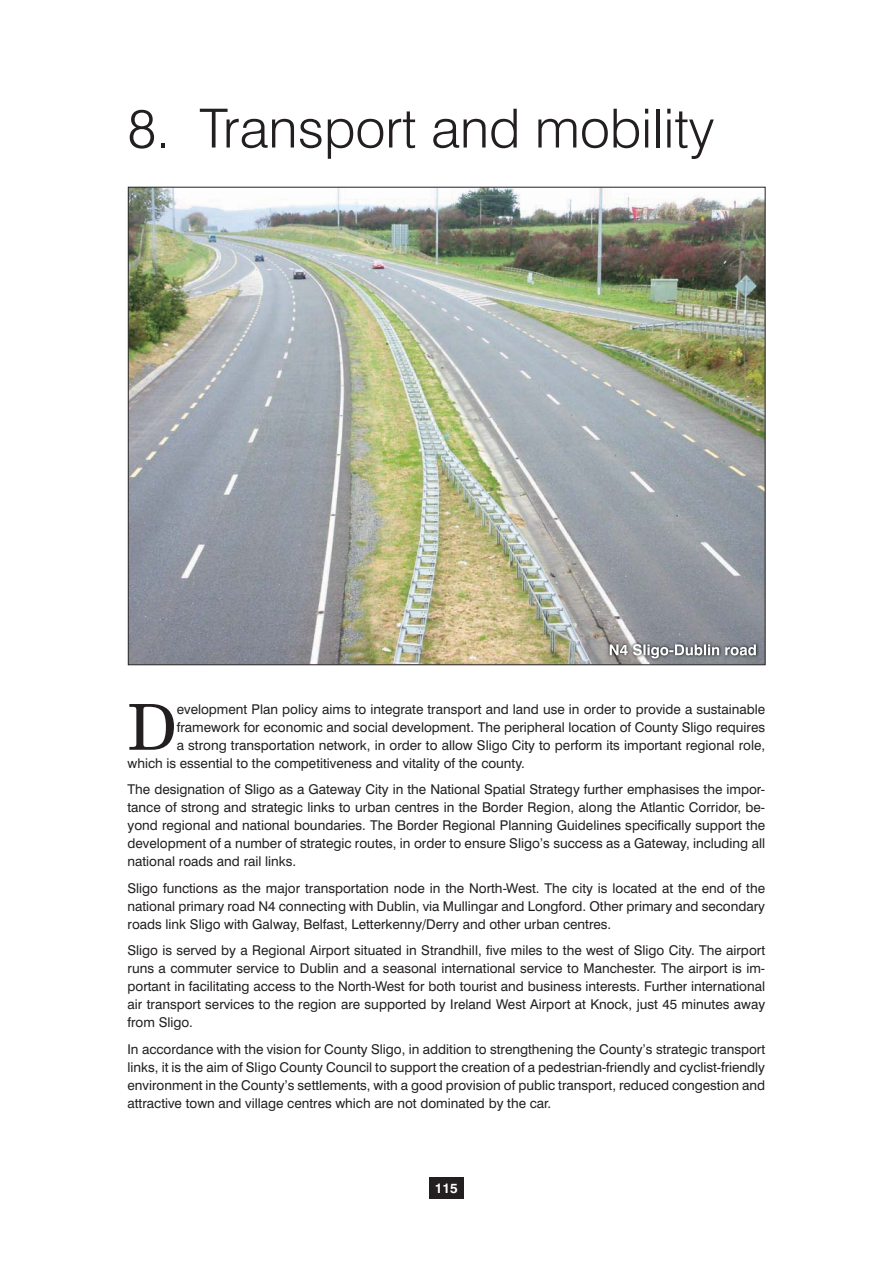
<style>
.page{position:relative;width:893px;height:1263px;background:#fff}
.page>*{position:absolute;margin:0;border:0;box-sizing:border-box;transform-origin:0 0}
.t1{font:63.3px "New Century Schlbk";color:#231f20}
.t2{font:300 54px "Swiss 721 BT";color:#231f20}
.t3{font:13.5px/18px "Swiss 721 BT";color:#231f20;text-align:justify}
.t4{font:700 13.5px "Swiss 721 BT";color:#fff}
</style>
<div class="page">
<div style="left:429px;top:1177px;width:35px;height:22px;background:#231f20"></div>
<img style="left:130px;top:189px;width:633px;height:474px">
<img style="left:606px;top:641px;width:153px;height:21px">
<svg style="left:610px;top:644px;width:146px;height:14px"></svg>
<h2 class="t2" style="left:128px;top:109px;width:588px">8. Transport and mobility</h2>
<h1 class="t1" style="left:128px;top:703px;width:51px">D</h1>
<p class="t3" style="left:177px;top:701px;width:590px">evelopment Plan policy aims to integrate transport and land use in order to provide a sustainable</p>
<p class="t3" style="left:177px;top:719px;width:590px">framework for economic and social development. The peripheral location of County Sligo requires</p>
<p class="t3" style="left:177px;top:737px;width:590px">a strong transportation network, in order to allow Sligo City to perform its important regional role,</p>
<p class="t3" style="left:128px;top:755px;width:399px">which is essential to the competitiveness and vitality of the county.</p>
<p class="t3" style="left:128px;top:782px;width:639px">The designation of Sligo as a Gateway City in the National Spatial Strategy further emphasises the impor&shy;tance of strong and strategic links to urban centres in the Border Region, along the Atlantic Corridor, be&shy;yond regional and national boundaries. The Border Regional Planning Guidelines specifically support the development of a number of strategic routes, in order to ensure Sligo’s success as a Gateway, including all national roads and rail links.</p>
<p class="t3" style="left:128px;top:880px;width:639px">Sligo functions as the major transportation node in the North-West. The city is located at the end of the national primary road N4 connecting with Dublin, via Mullingar and Longford. Other primary and secondary roads link Sligo with Galway, Belfast, Letterkenny/Derry and other urban centres.</p>
<p class="t3" style="left:128px;top:943px;width:639px">Sligo is served by a Regional Airport situated in Strandhill, five miles to the west of Sligo City. The airport runs a commuter service to Dublin and a seasonal international service to Manchester. The airport is im&shy;portant in facilitating access to the North-West for both tourist and business interests. Further international air transport services to the region are supported by Ireland West Airport at Knock, just 45 minutes away from Sligo.</p>
<p class="t3" style="left:128px;top:1041px;width:639px">In accordance with the vision for County Sligo, in addition to strengthening the County’s strategic transport links, it is the aim of Sligo County Council to support the creation of a pedestrian-friendly and cyclist-friendly environment in the County’s settlements, with a good provision of public transport, reduced congestion and attractive town and village centres which are not dominated by the car.</p>
<p class="t4" style="left:435px;top:1183px;width:24px">115</p>
</div>
